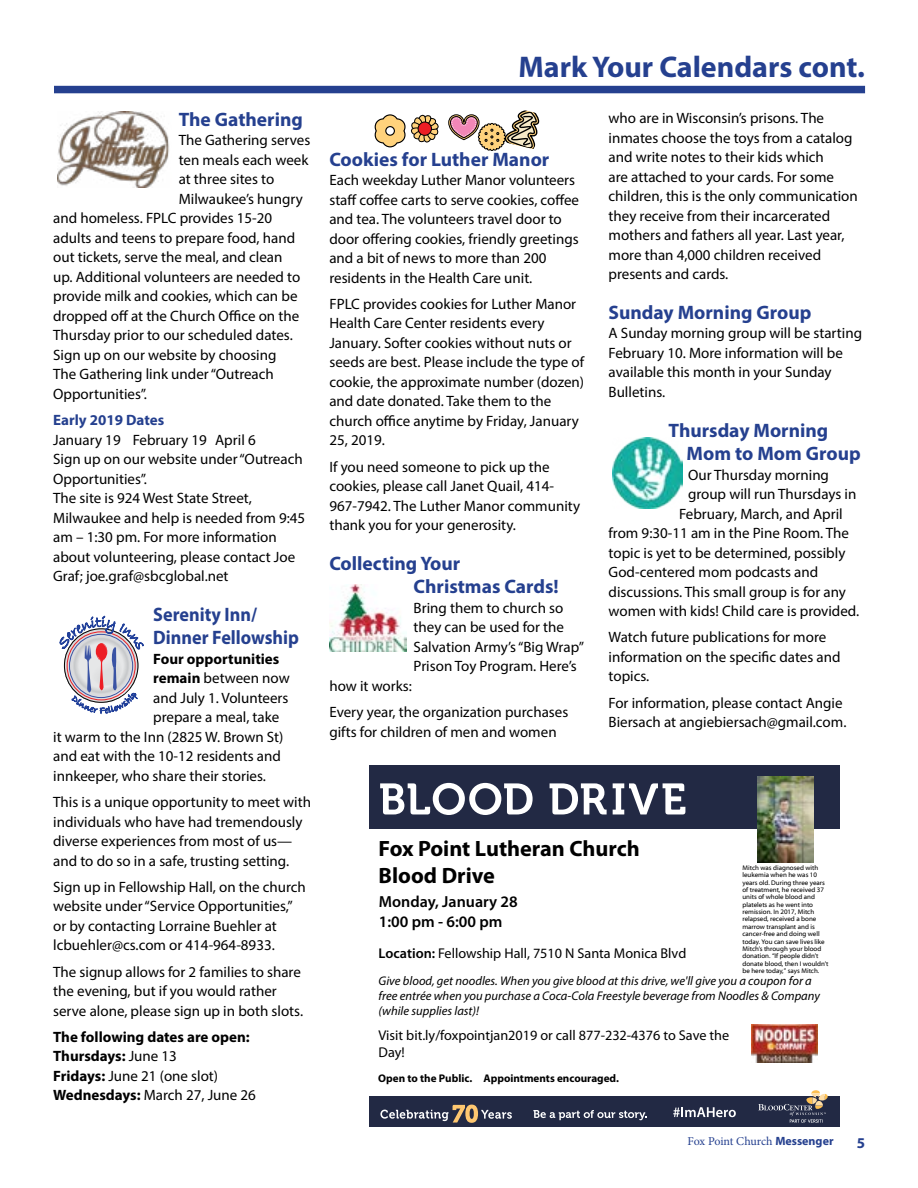
<style>
.page{position:relative;width:918px;height:1188px;background:#fff}
.page>*{position:absolute;margin:0;border:0;box-sizing:border-box;transform-origin:0 0}
.t1{font:700 30px "Myriad Pro";color:#25408f}
.t2{font:700 22.2px/26.7px "Myriad Pro";color:#000}
.t3{font:700 19.5px/23.4px "Myriad Pro";color:#25408f}
.t4{font:700 19.5px/23.4px "Myriad Pro";color:#25408f;scale:.93 1}
.t5{font:600 16.05px/20.4px "Myriad Pro";color:#000}
.t6{font:15px/19.5px "Myriad Pro";color:#000}
.t7{font:700 15px/19.5px "Myriad Pro";color:#000}
.t8{font:700 15px "Myriad Pro";color:#25408f}
.t9{font:14.25px/17.1px "Myriad Pro";color:#000}
.t10{font:italic 12.6px/15.1px "Myriad Pro";color:#000}
.t11{font:12px "Minion Pro";letter-spacing:-.015em;color:#25408f}
.t12{font:700 11.1px "Myriad Pro";color:#000}
.t13{font:6.75px/7.4px "Myriad Web Pro";color:#000}
.s1{font-weight:700}
.s2{font-weight:400}
.s3{font-weight:600}
.s4{font-family:"Myriad Pro";font-weight:700}
</style>
<div class="page">
<div style="left:54px;top:86px;width:811px;height:7px;background:#25408f"></div>
<img style="left:58px;top:111px;width:112px;height:77px">
<img style="left:329px;top:584px;width:78px;height:68px">
<svg style="left:374px;top:114px;width:65px;height:34px"></svg>
<div style="left:418px;top:122px;width:13px;height:13px;background:#ed1d24;border-radius:50%"></div>
<div style="left:418px;top:122px;width:14px;height:14px;border:1px solid #000;border-radius:50%"></div>
<svg style="left:448px;top:110px;width:92px;height:41px"></svg>
<img style="left:612px;top:438px;width:71px;height:70px">
<svg style="left:369px;top:765px;width:471px;height:362px"></svg>
<img style="left:751px;top:1024px;width:67px;height:38px">
<img style="left:757px;top:777px;width:57px;height:85px">
<svg style="left:59px;top:616px;width:85px;height:98px"></svg>
<h3 class="t3" style="left:179px;top:107px;width:126px">The Gathering</h3>
<p class="t6" style="left:179px;top:130px;width:133px">The Gathering serves</p>
<p class="t6" style="left:179px;top:150px;width:131px">ten meals each week</p>
<p class="t6" style="left:179px;top:169px;width:97px">at three sites to</p>
<p class="t6" style="left:179px;top:189px;width:126px">Milwaukee’s hungry</p>
<p class="t6" style="left:53px;top:208px;width:221px">and homeless. FPLC provides 15-20</p>
<p class="t6" style="left:53px;top:228px;width:244px">adults and teens to prepare food, hand</p>
<p class="t6" style="left:53px;top:247px;width:231px">out tickets, serve the meal, and clean</p>
<p class="t6" style="left:53px;top:267px;width:249px">up. Additional volunteers are needed to</p>
<p class="t6" style="left:53px;top:286px;width:246px">provide milk and cookies, which can be</p>
<p class="t6" style="left:53px;top:306px;width:248px">dropped off at the Church Office on the</p>
<p class="t6" style="left:53px;top:325px;width:241px">Thursday prior to our scheduled dates.</p>
<p class="t6" style="left:53px;top:345px;width:225px">Sign up on our website by choosing</p>
<p class="t6" style="left:53px;top:364px;width:222px">The Gathering link under “Outreach</p>
<p class="t6" style="left:53px;top:384px;width:95px">Opportunities”.</p>
<p class="t8" style="left:53px;top:410px;width:113px">Early 2019 Dates</p>
<p class="t6" style="left:53px;top:430px;width:254px">January 19 February 19 April 6<br>Sign up on our website under “Outreach<br>Opportunities”.<br>The site is 924 West State Street,<br>Milwaukee and help is needed from 9:45 am – 1:30 pm. For more information about volunteering, please contact Joe<br>Graf; joe.graf@sbcglobal.net</p>
<h3 class="t4" style="left:153px;top:602px;width:158px">Serenity Inn/<br>Dinner Fellowship</h3>
<p class="t7" style="left:153px;top:649px;width:128px">Four opportunities</p>
<p class="t6" style="left:153px;top:668px;width:138px"><span class="s1">remain</span> between now</p>
<p class="t6" style="left:153px;top:688px;width:137px">and July 1. Volunteers</p>
<p class="t6" style="left:153px;top:707px;width:128px">prepare a meal, take</p>
<p class="t6" style="left:53px;top:727px;width:232px">it warm to the Inn (2825 W. Brown St)</p>
<p class="t6" style="left:53px;top:746px;width:229px">and eat with the 10-12 residents and</p>
<p class="t6" style="left:53px;top:766px;width:214px">innkeeper, who share their stories.</p>
<p class="t6" style="left:53px;top:792px;width:259px">This is a unique opportunity to meet with individuals who have had tremendously diverse experiences from most of us— and to do so in a safe, trusting setting.</p>
<p class="t6" style="left:53px;top:877px;width:254px">Sign up in Fellowship Hall, on the church website under “Service Opportunities,” or by contacting Lorraine Buehler at lcbuehler@cs.com or 414-964-8933.</p>
<p class="t6" style="left:53px;top:962px;width:251px">The signup allows for 2 families to share the evening, but if you would rather serve alone, please sign up in both slots.</p>
<p class="t7" style="left:53px;top:1027px;width:204px">The following dates are open:<br>Thursdays: <span class="s2">June 13<br></span>Fridays: <span class="s2">June 21 (one slot)<br></span>Wednesdays: <span class="s2">March 27, June 26</span></p>
<h1 class="t1" style="left:519px;top:48px;width:348px">Mark Your Calendars cont.</h1>
<h3 class="t3" style="left:329px;top:147px;width:221px">Cookies for Luther Manor</h3>
<p class="t6" style="left:329px;top:170px;width:251px">Each weekday Luther Manor volunteers staff coffee carts to serve cookies, coffee and tea. The volunteers travel door to door offering cookies, friendly greetings and a bit of news to more than 200 residents in the Health Care unit.</p>
<p class="t6" style="left:329px;top:294px;width:256px">FPLC provides cookies for Luther Manor Health Care Center residents every January. Softer cookies without nuts or seeds are best. Please include the type of cookie, the approximate number (dozen) and date donated. Take them to the church office anytime by Friday, January 25, 2019.</p>
<p class="t6" style="left:329px;top:457px;width:252px">If you need someone to pick up the cookies, please call Janet Quail, 414- 967-7942. The Luther Manor community thank you for your generosity.</p>
<h3 class="t3" style="left:414px;top:551px;width:147px;text-indent:-84px">Collecting Your<br>Christmas Cards!</h3>
<p class="t6" style="left:414px;top:598px;width:172px">Bring them to church so they can be used for the<br>Salvation Army’s “Big Wrap”<br>Prison Toy Program. Here’s</p>
<p class="t6" style="left:329px;top:673px;width:240px;line-height:26.2px">how it works:<br>Every year, the organization purchases</p>
<p class="t6" style="left:329px;top:722px;width:229px">gifts for children of men and women</p>
<p class="t6" style="left:609px;top:108px;width:251px">who are in Wisconsin’s prisons. The inmates choose the toys from a catalog and write notes to their kids which<br>are attached to your cards. For some children, this is the only communication they receive from their incarcerated mothers and fathers all year. Last year, more than 4,000 children received presents and cards.</p>
<h3 class="t3" style="left:609px;top:300px;width:204px">Sunday Morning Group</h3>
<p class="t6" style="left:609px;top:323px;width:255px">A Sunday morning group will be starting<br>February 10. More information will be available this month in your Sunday<br>Bulletins.</p>
<h3 class="t3" style="left:687px;top:418px;width:176px;text-indent:-18px">Thursday Morning<br>Mom to Mom Group</h3>
<p class="t6" style="left:688px;top:465px;width:142px">Our Thursday morning</p>
<p class="t6" style="left:688px;top:484px;width:170px">group will run Thursdays in</p>
<p class="t6" style="left:679px;top:504px;width:165px">February, March, and April</p>
<p class="t6" style="left:609px;top:523px;width:242px">from 9:30-11 am in the Pine Room. The</p>
<p class="t6" style="left:609px;top:543px;width:238px">topic is yet to be determined, possibly</p>
<p class="t6" style="left:609px;top:562px;width:211px">God-centered mom podcasts and</p>
<p class="t6" style="left:609px;top:582px;width:239px">discussions. This small group is for any</p>
<p class="t6" style="left:609px;top:601px;width:252px">women with kids! Child care is provided.</p>
<p class="t6" style="left:609px;top:627px;width:233px">Watch future publications for more information on the specific dates and topics.</p>
<p class="t6" style="left:609px;top:693px;width:239px">For information, please contact Angie<br>Biersach at angiebiersach@gmail.com.</p>
<h2 class="t2" style="left:379px;top:834px;width:263px">Fox Point Lutheran Church<br>Blood Drive</h2>
<p class="t13" style="left:742px;top:864px;width:88px">Mitch was diagnosed with leukemia when he was 10 years old. During three years of treatment, he received 37 units of whole blood and platelets as he went into remission. In 2017, Mitch relapsed, received a bone marrow transplant and is cancer-free and doing well today. You can save lives like<br>Mitch’s through your blood donation. “If people didn’t donate blood, then I wouldn’t be here today,” says Mitch.</p>
<p class="t5" style="left:379px;top:891px;width:141px">Monday, January 28<br>1:00 pm - 6:00 pm</p>
<p class="t9" style="left:379px;top:945px;width:309px"><span class="s3">Location:</span> Fellowship Hall, 7510 N Santa Monica Blvd</p>
<p class="t10" style="left:379px;top:973px;width:443px">Give blood, get noodles. When you give blood at this drive, we'll give you a coupon for a free entrée when you purchase a Coca-Cola Freestyle beverage from Noodles &amp; Company (while supplies last)!</p>
<p class="t9" style="left:379px;top:1026px;width:352px">Visit bit.ly/foxpointjan2019 or call 877-232-4376 to Save the<br>Day!</p>
<p class="t12" style="left:378px;top:1071px;width:242px">Open to the Public. Appointments encouraged.</p>
<p class="t11" style="left:688px;top:1134px;width:147px">Fox Point Church <span class="s4">Messenger</span></p>
<p class="t8" style="left:857px;top:1133px;width:10px">5</p>
</div>
